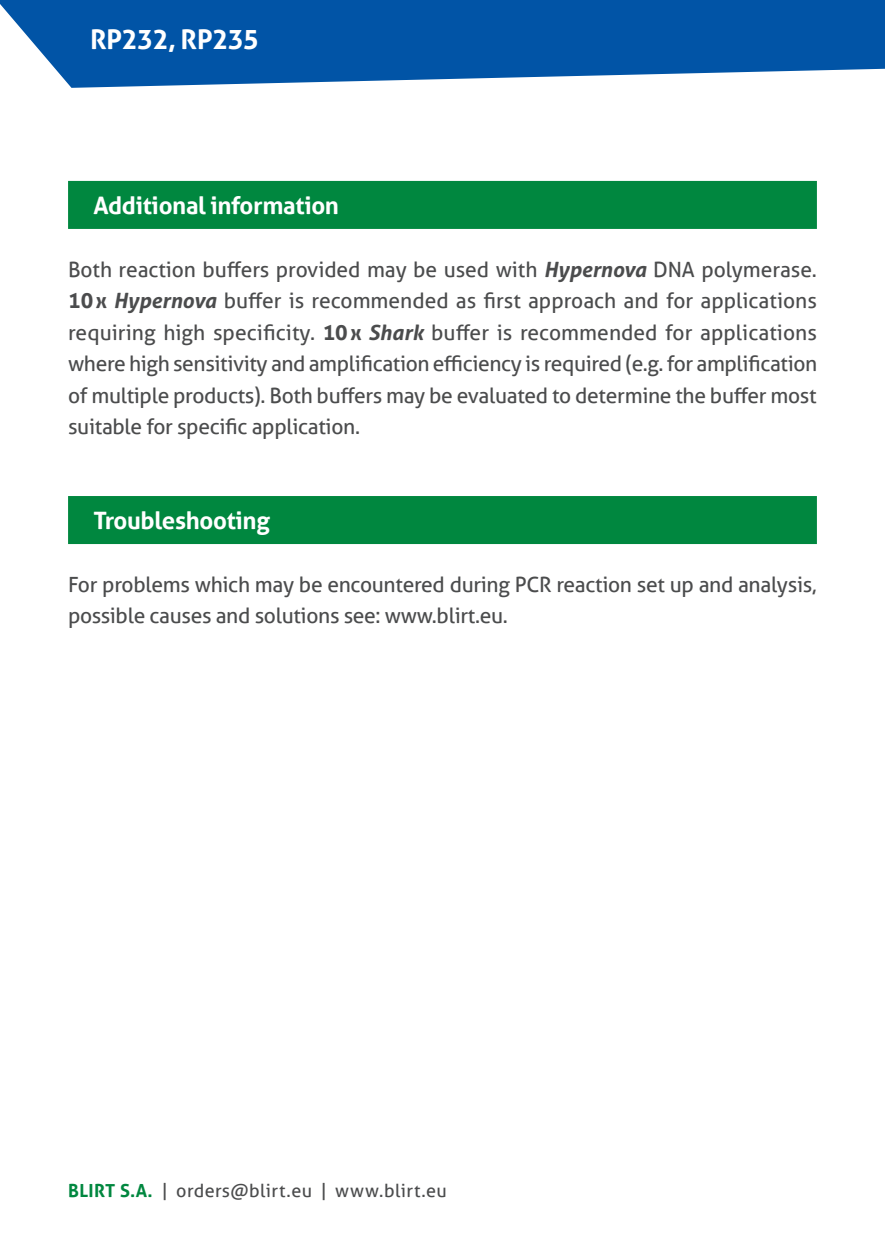
<style>
.page{position:relative;width:885px;height:1242px;background:#fff}
.page>*{position:absolute;margin:0;border:0;box-sizing:border-box;transform-origin:0 0}
.t1{font:700 27px "Aller";letter-spacing:-.025em;color:#fff}
.t2{font:700 24px "Aller";letter-spacing:-.015em;color:#fff}
.t3{font:21px/31.5px "Aller";letter-spacing:-.015em;color:#4b4c4d;text-align:justify}
.t4{font:18px "Aller";letter-spacing:.02em;color:#4b4c4d}
.s1{font-weight:700;font-style:italic}
.s2{font-weight:700}
.s3{font-weight:700;color:#00873f}
</style>
<div class="page">
<div style="left:68px;top:496px;width:748px;height:48px;background:#00873f"></div>
<div style="left:68px;top:181px;width:748px;height:48px;background:#00873f"></div>
<svg style="left:0;top:0;width:884px;height:88px;background:#246bb2"></svg>
<p class="t1" style="left:90px;top:23px;width:170px">RP232, RP235</p>
<p class="t2" style="left:94px;top:190px;width:247px">Additional information</p>
<p class="t3" style="left:68px;top:253px;width:750px">Both reaction buffers provided may be used with <span class="s1">Hypernova</span> DNA polymerase.<br><span class="s2">10x</span> <span class="s1">Hypernova</span> buffer is recommended as first approach and for applications requiring high specificity. <span class="s2">10x</span> <span class="s1">Shark</span> buffer is recommended for applications where high sensitivity and amplification efficiency is required (e.g. for amplification of multiple products). Both buffers may be evaluated to determine the buffer most suitable for specific application.</p>
<p class="t2" style="left:94px;top:505px;width:178px">Troubleshooting</p>
<p class="t3" style="left:68px;top:568px;width:749px">For problems which may be encountered during PCR reaction set up and analysis, possible causes and solutions see: www.blirt.eu.</p>
<p class="t4" style="left:68px;top:1180px;width:380px"><span class="s3">BLIRT S.A.</span> | orders@blirt.eu | www.blirt.eu</p>
</div>
